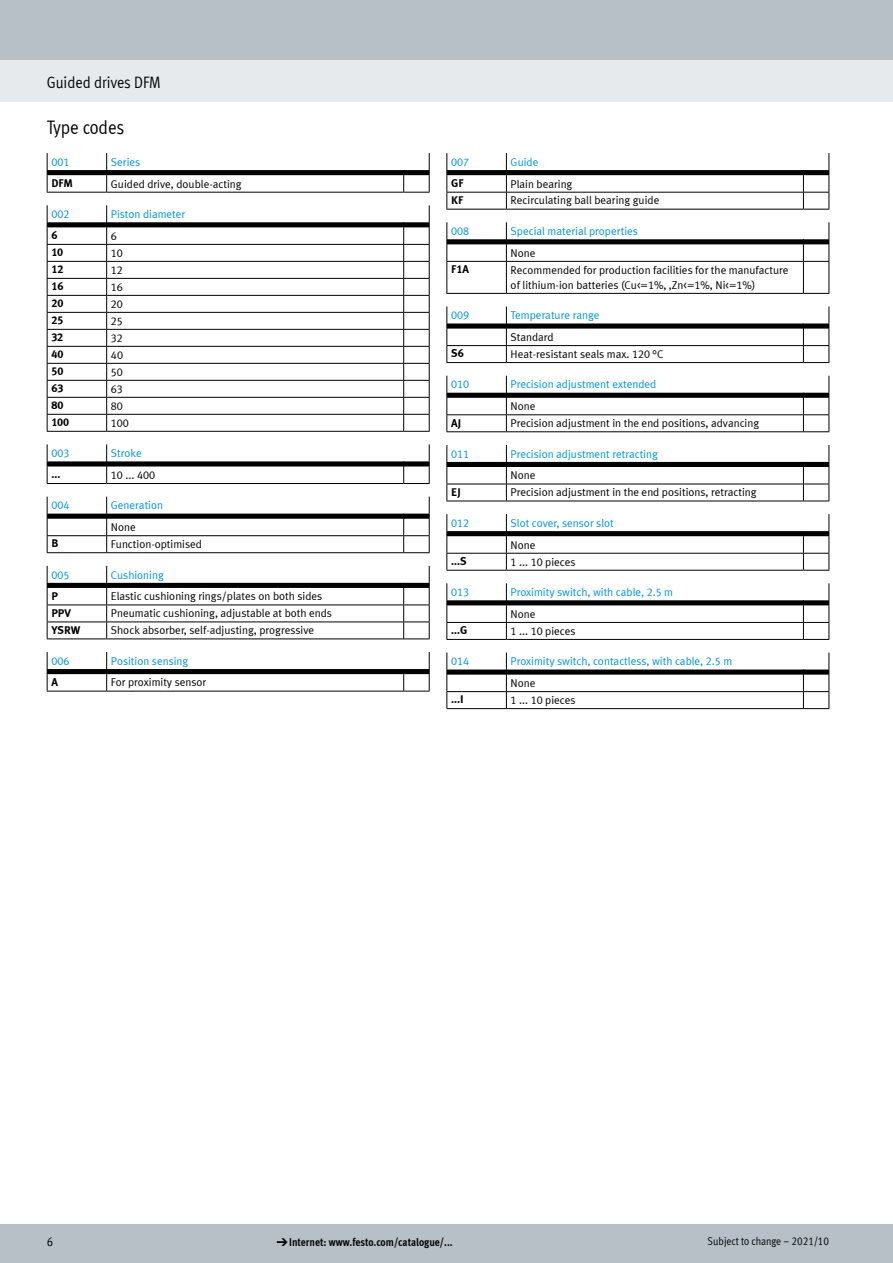
<style>
.page{position:relative;width:893px;height:1263px;background:#fff}
.page>*{position:absolute;margin:0;border:0;box-sizing:border-box;transform-origin:0 0}
.FES_title_section{font:19.5px "Meta Cond LF";color:#000}
.FES_title_family{font:16.5px "Meta Cond LF";color:#000}
.t1{font:12.75px "Meta Cond LF";color:#000}
.t2{font:11.25px/15px "Meta Plus LF";color:#000}
.t3{font:11.25px/21.6px "Meta Plus LF";color:#0095db}
.t4{font:700 11.25px "Meta Plus LF";color:#000}
.t5{font:700 11.25px "Meta Cond LF";color:#000}
.t6{font:11.25px "Meta Cond LF";color:#000}
.s1{color:#000}
.s2{font-family:"Meto Pict 182";font-weight:400}
</style>
<div class="page">
<div style="left:0;top:1225px;width:893px;height:38px;background:#b6c0c6"></div>
<div style="left:0;top:60px;width:893px;height:42px;background:#e7eaec"></div>
<div style="left:0;top:0;width:893px;height:60px;background:#b6c0c6"></div>
<svg style="left:47px;top:153px;width:383px;height:40px"></svg>
<svg style="left:47px;top:205px;width:383px;height:227px"></svg>
<svg style="left:47px;top:444px;width:383px;height:40px"></svg>
<svg style="left:47px;top:497px;width:383px;height:56px"></svg>
<svg style="left:47px;top:566px;width:383px;height:73px"></svg>
<svg style="left:47px;top:652px;width:383px;height:40px"></svg>
<svg style="left:446px;top:153px;width:383px;height:57px"></svg>
<hr style="left:446px;top:262px;width:1px;height:31px;background:#000">
<hr style="left:446px;top:293px;width:60px;height:1px;background:#000">
<hr style="left:506px;top:262px;width:1px;height:31px;background:#000">
<hr style="left:506px;top:293px;width:297px;height:1px;background:#000">
<svg style="left:446px;top:222px;width:383px;height:40px"></svg>
<hr style="left:803px;top:262px;width:1px;height:31px;background:#000">
<hr style="left:828px;top:262px;width:1px;height:31px;background:#000">
<svg style="left:803px;top:293px;width:26px;height:1px"></svg>
<svg style="left:446px;top:306px;width:383px;height:57px"></svg>
<svg style="left:446px;top:376px;width:383px;height:56px"></svg>
<svg style="left:446px;top:445px;width:383px;height:57px"></svg>
<svg style="left:446px;top:514px;width:383px;height:57px"></svg>
<svg style="left:446px;top:583px;width:383px;height:57px"></svg>
<svg style="left:446px;top:652px;width:383px;height:57px"></svg>
<p class="FES_title_family" style="left:47px;top:72px;width:115px">Guided drives DFM</p>
<p class="FES_title_section" style="left:47px;top:116px;width:79px">Type codes</p>
<p class="t3" style="left:51px;top:151px;width:20px">001</p>
<p class="t3" style="left:111px;top:151px;width:31px">Series</p>
<p class="t4" style="left:51px;top:176px;width:23px">DFM</p>
<p class="t2" style="left:111px;top:176px;width:132px">Guided drive, double-acting</p>
<p class="t3" style="left:51px;top:203px;width:20px">002</p>
<p class="t3" style="left:111px;top:203px;width:76px">Piston diameter</p>
<p class="t4" style="left:51px;top:228px;width:8px">6</p>
<p class="t2" style="left:111px;top:228px;width:8px">6</p>
<p class="t4" style="left:51px;top:245px;width:13px">10</p>
<p class="t2" style="left:111px;top:245px;width:14px">10</p>
<p class="t4" style="left:51px;top:262px;width:13px">12</p>
<p class="t2" style="left:111px;top:262px;width:14px">12</p>
<p class="t4" style="left:51px;top:279px;width:14px">16</p>
<p class="t2" style="left:111px;top:279px;width:14px">16</p>
<p class="t4" style="left:51px;top:296px;width:14px">20</p>
<p class="t2" style="left:111px;top:296px;width:14px">20</p>
<p class="t4" style="left:51px;top:313px;width:14px">25</p>
<p class="t2" style="left:111px;top:313px;width:14px">25</p>
<p class="t4" style="left:51px;top:330px;width:13px">32</p>
<p class="t2" style="left:111px;top:330px;width:14px">32</p>
<p class="t4" style="left:51px;top:347px;width:14px">40</p>
<p class="t2" style="left:111px;top:347px;width:14px">40</p>
<p class="t4" style="left:51px;top:364px;width:14px">50</p>
<p class="t2" style="left:111px;top:364px;width:14px">50</p>
<p class="t4" style="left:51px;top:381px;width:13px">63</p>
<p class="t2" style="left:111px;top:381px;width:14px">63</p>
<p class="t4" style="left:51px;top:398px;width:14px">80</p>
<p class="t2" style="left:111px;top:398px;width:14px">80</p>
<p class="t4" style="left:51px;top:415px;width:19px">100</p>
<p class="t2" style="left:111px;top:415px;width:20px">100</p>
<p class="t3" style="left:51px;top:442px;width:20px">003</p>
<p class="t3" style="left:111px;top:442px;width:32px">Stroke</p>
<p class="t4" style="left:51px;top:467px;width:11px">...</p>
<p class="t2" style="left:111px;top:467px;width:46px">10 ... 400</p>
<p class="t3" style="left:51px;top:494px;width:20px">004</p>
<p class="t3" style="left:111px;top:494px;width:54px">Generation<br><span class="s1">None</span></p>
<p class="t4" style="left:51px;top:536px;width:8px">B</p>
<p class="t2" style="left:111px;top:536px;width:93px">Function-optimised</p>
<p class="t3" style="left:51px;top:564px;width:20px">005</p>
<p class="t3" style="left:111px;top:564px;width:54px">Cushioning</p>
<p class="t4" style="left:51px;top:589px;width:8px">P</p>
<p class="t2" style="left:111px;top:589px;width:213px">Elastic cushioning rings/plates on both sides</p>
<p class="t4" style="left:51px;top:606px;width:21px">PPV</p>
<p class="t2" style="left:111px;top:605px;width:223px">Pneumatic cushioning, adjustable at both ends</p>
<p class="t4" style="left:51px;top:623px;width:31px">YSRW</p>
<p class="t2" style="left:111px;top:622px;width:205px">Shock absorber, self-adjusting, progressive</p>
<p class="t3" style="left:51px;top:650px;width:20px">006</p>
<p class="t3" style="left:111px;top:650px;width:79px">Position sensing</p>
<p class="t4" style="left:51px;top:675px;width:8px">A</p>
<p class="t2" style="left:111px;top:675px;width:97px">For proximity sensor</p>
<p class="t3" style="left:451px;top:151px;width:20px">007</p>
<p class="t3" style="left:511px;top:151px;width:29px">Guide</p>
<p class="t4" style="left:451px;top:176px;width:14px">GF</p>
<p class="t2" style="left:511px;top:176px;width:63px">Plain bearing</p>
<p class="t4" style="left:451px;top:193px;width:14px">KF</p>
<p class="t2" style="left:511px;top:193px;width:150px">Recirculating ball bearing guide</p>
<p class="t3" style="left:451px;top:220px;width:20px">008</p>
<p class="t3" style="left:511px;top:220px;width:129px">Special material properties<br><span class="s1">None</span></p>
<p class="t4" style="left:451px;top:262px;width:19px">F1A</p>
<p class="t2" style="left:511px;top:262px;width:279px">Recommended for production facilities for the manufacture of lithium-ion batteries (Cu&lt;=1%, ,Zn&lt;=1%, Ni&lt;=1%)</p>
<p class="t3" style="left:451px;top:304px;width:20px">009</p>
<p class="t3" style="left:511px;top:304px;width:90px">Temperature range<br><span class="s1">Standard</span></p>
<p class="t4" style="left:451px;top:346px;width:14px">S6</p>
<p class="t2" style="left:511px;top:346px;width:154px">Heat-resistant seals max. 120 °C</p>
<p class="t3" style="left:451px;top:373px;width:20px">010</p>
<p class="t3" style="left:511px;top:373px;width:147px">Precision adjustment extended<br><span class="s1">None</span></p>
<p class="t4" style="left:451px;top:415px;width:12px">AJ</p>
<p class="t2" style="left:511px;top:415px;width:250px">Precision adjustment in the end positions, advancing</p>
<p class="t3" style="left:451px;top:443px;width:20px">011</p>
<p class="t3" style="left:511px;top:443px;width:149px">Precision adjustment retracting<br><span class="s1">None</span></p>
<p class="t4" style="left:451px;top:485px;width:11px">EJ</p>
<p class="t2" style="left:511px;top:485px;width:247px">Precision adjustment in the end positions, retracting</p>
<p class="t3" style="left:451px;top:512px;width:20px">012</p>
<p class="t3" style="left:511px;top:512px;width:105px">Slot cover, sensor slot<br><span class="s1">None</span></p>
<p class="t4" style="left:451px;top:554px;width:17px">...S</p>
<p class="t2" style="left:511px;top:554px;width:67px">1 ... 10 pieces</p>
<p class="t3" style="left:451px;top:581px;width:20px">013</p>
<p class="t3" style="left:511px;top:581px;width:164px">Proximity switch, with cable, 2.5 m<br><span class="s1">None</span></p>
<p class="t4" style="left:451px;top:623px;width:18px">...G</p>
<p class="t2" style="left:511px;top:623px;width:67px">1 ... 10 pieces</p>
<p class="t3" style="left:451px;top:650px;width:20px">014</p>
<p class="t3" style="left:511px;top:650px;width:223px">Proximity switch, contactless, with cable, 2.5 m<br><span class="s1">None</span></p>
<p class="t4" style="left:451px;top:692px;width:14px">...I</p>
<p class="t2" style="left:511px;top:692px;width:67px">1 ... 10 pieces</p>
<p class="t1" style="left:47px;top:1234px;width:8px">6</p>
<p class="t5" style="left:276px;top:1235px;width:178px"><span class="s2">d</span>Internet: www.festo.com/catalogue/...</p>
<p class="t6" style="left:708px;top:1234px;width:123px">Subject to change – 2021/10</p>
</div>
